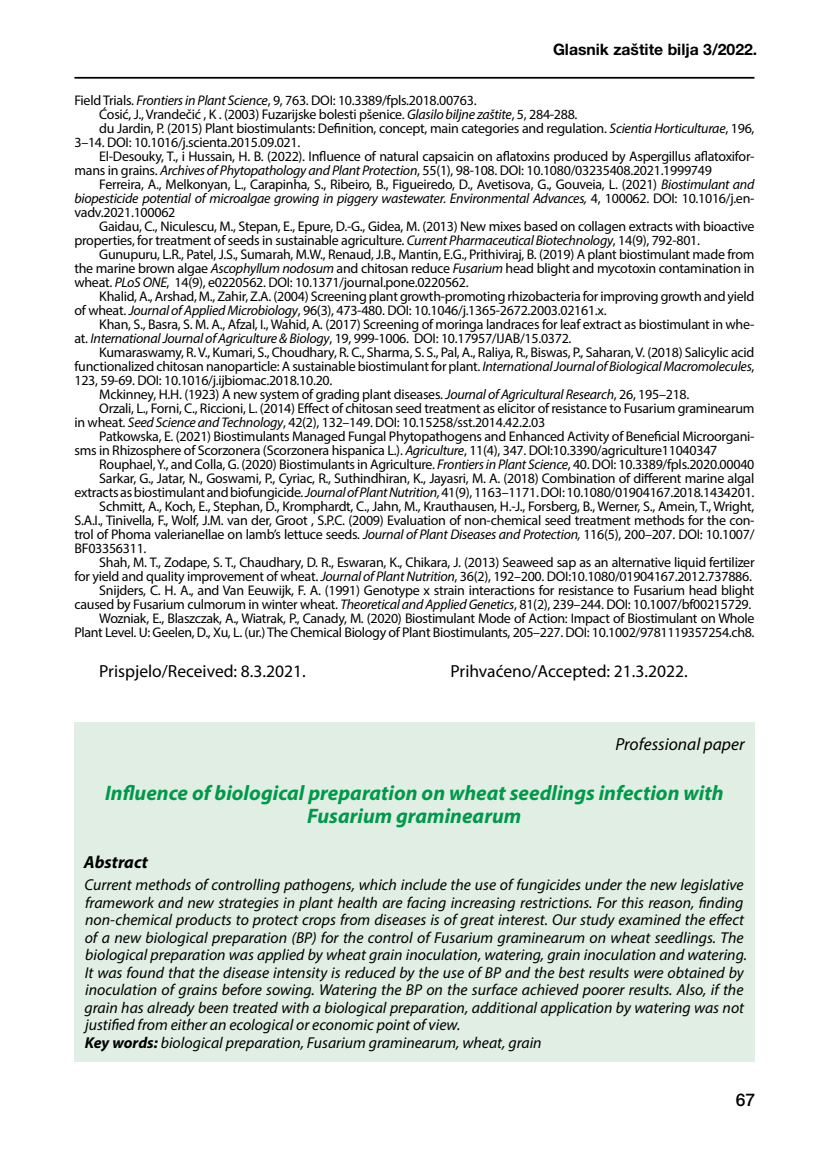
<style>
.page{position:relative;width:819px;height:1166px;background:#fff}
.page>*{position:absolute;margin:0;border:0;box-sizing:border-box;transform-origin:0 0}
.t1{font:italic 700 21px/22.8px "Myriad Pro";color:#00984a;text-align:center}
.t2{font:17.5px "Myriad Pro";color:#000}
.t3{font:italic 17.5px "Myriad Pro";color:#000}
.t4{font:italic 700 17.5px "Myriad Pro";color:#000}
.t5{font:500 17.5px "Helvetica Neue LT Pro";color:#000}
.t6{font:italic 15.75px/17.5px "Myriad Pro";color:#000}
.t7{font:700 15.75px "Helvetica Neue LT Pro";color:#000}
.t8{font:14px "Myriad Pro";letter-spacing:-.02em;color:#000}
.t9{font:italic 14px "Myriad Pro";letter-spacing:-.02em;color:#000}
.s1{font-style:italic}
.s2{font-style:normal}
.s3{font-weight:700}
</style>
<div class="page">
<hr style="left:74px;top:77px;width:680px;height:2px;background:#000">
<div style="left:74px;top:723px;width:680px;height:339px;background:#e0eee4"></div>
<p class="t7" style="left:553px;top:40px;width:206px">Glasnik zaštite bilja 3/2022.</p>
<p class="t8" style="left:74px;top:91px;width:403px">Field Trials. <span class="s1">Frontiers in Plant Science</span>, 9, 763. DOI: 10.3389/fpls.2018.00763.</p>
<p class="t8" style="left:99px;top:105px;width:479px">Ćosić, J., Vrandečić , K . (2003) Fuzarijske bolesti pšenice. <span class="s1">Glasilo biljne zaštite</span>, 5, 284-288.</p>
<p class="t8" style="left:99px;top:119px;width:656px">du Jardin, P. (2015) Plant biostimulants: Definition, concept, main categories and regulation. <span class="s1">Scientia Horticulturae</span>, 196,</p>
<p class="t8" style="left:74px;top:133px;width:227px">3–14. DOI: 10.1016/j.scienta.2015.09.021.</p>
<p class="t8" style="left:99px;top:147px;width:656px">El-Desouky, T., i Hussain, H. B. (2022). Influence of natural capsaicin on aflatoxins produced by Aspergillus aflatoxifor-</p>
<p class="t8" style="left:74px;top:161px;width:639px">mans in grains. <span class="s1">Archives of Phytopathology and Plant Protection</span>, 55(1), 98-108. DOI: 10.1080/03235408.2021.1999749</p>
<p class="t8" style="left:99px;top:175px;width:656px">Ferreira, A., Melkonyan, L., Carapinha, S., Ribeiro, B., Figueiredo, D., Avetisova, G., Gouveia, L. (2021) <span class="s1">Biostimulant and</span></p>
<p class="t9" style="left:74px;top:189px;width:681px">biopesticide potential of microalgae growing in piggery wastewater. Environmental Advances, <span class="s2">4, 100062. DOI: 10.1016/j.en-</span></p>
<p class="t8" style="left:74px;top:203px;width:102px">vadv.2021.100062</p>
<p class="t8" style="left:99px;top:217px;width:656px">Gaidau, C., Niculescu, M., Stepan, E., Epure, D.-G., Gidea, M. (2013) New mixes based on collagen extracts with bioactive</p>
<p class="t8" style="left:74px;top:231px;width:627px">properties, for treatment of seeds in sustainable agriculture. <span class="s1">Current Pharmaceutical Biotechnology</span>, 14(9), 792-801.</p>
<p class="t8" style="left:99px;top:245px;width:656px">Gunupuru, L.R., Patel, J.S., Sumarah, M.W., Renaud, J.B., Mantin, E.G., Prithiviraj, B. (2019) A plant biostimulant made from</p>
<p class="t8" style="left:74px;top:259px;width:681px">the marine brown algae <span class="s1">Ascophyllum nodosum</span> and chitosan reduce <span class="s1">Fusarium</span> head blight and mycotoxin contamination in</p>
<p class="t8" style="left:74px;top:273px;width:395px">wheat. <span class="s1">PLoS ONE</span>, 14(9), e0220562. DOI: 10.1371/journal.pone.0220562.</p>
<p class="t8" style="left:99px;top:287px;width:656px">Khalid, A., Arshad, M., Zahir, Z.A. (2004) Screening plant growth-promoting rhizobacteria for improving growth and yield</p>
<p class="t8" style="left:74px;top:301px;width:533px">of wheat. <span class="s1">Journal of Applied Microbiology</span>, 96(3), 473-480. DOI: 10.1046/j.1365-2672.2003.02161.x.</p>
<p class="t8" style="left:99px;top:315px;width:656px">Khan, S., Basra, S. M. A., Afzal, I., Wahid, A. (2017) Screening of moringa landraces for leaf extract as biostimulant in whe-</p>
<p class="t8" style="left:74px;top:329px;width:498px">at. <span class="s1">International Journal of Agriculture &amp; Biology</span>, 19, 999-1006. DOI: 10.17957/IJAB/15.0372.</p>
<p class="t8" style="left:99px;top:343px;width:656px">Kumaraswamy, R. V., Kumari, S., Choudhary, R. C., Sharma, S. S., Pal, A., Raliya, R., Biswas, P., Saharan, V. (2018) Salicylic acid</p>
<p class="t8" style="left:74px;top:357px;width:681px">functionalized chitosan nanoparticle: A sustainable biostimulant for plant. <span class="s1">International Journal of Biological Macromolecules</span>,</p>
<p class="t8" style="left:74px;top:371px;width:259px">123, 59-69. DOI: 10.1016/j.ijbiomac.2018.10.20.</p>
<p class="t8" style="left:99px;top:385px;width:591px">Mckinney, H.H. (1923) A new system of grading plant diseases. <span class="s1">Journal of Agricultural Research</span>, 26, 195–218.</p>
<p class="t8" style="left:99px;top:399px;width:656px">Orzali, L., Forni, C., Riccioni, L. (2014) Effect of chitosan seed treatment as elicitor of resistance to Fusarium graminearum</p>
<p class="t8" style="left:74px;top:413px;width:472px">in wheat. <span class="s1">Seed Science and Technology</span>, 42(2), 132–149. DOI: 10.15258/sst.2014.42.2.03</p>
<p class="t8" style="left:99px;top:427px;width:656px">Patkowska, E. (2021) Biostimulants Managed Fungal Phytopathogens and Enhanced Activity of Beneficial Microorgani-</p>
<p class="t8" style="left:74px;top:441px;width:644px">sms in Rhizosphere of Scorzonera (Scorzonera hispanica L.). <span class="s1">Agriculture</span>, 11(4), 347. DOI:10.3390/agriculture11040347</p>
<p class="t8" style="left:99px;top:455px;width:656px">Rouphael, Y., and Colla, G. (2020) Biostimulants in Agriculture. <span class="s1">Frontiers in Plant Science</span>, 40. DOI: 10.3389/fpls.2020.00040</p>
<p class="t8" style="left:99px;top:469px;width:656px">Sarkar, G., Jatar, N., Goswami, P., Cyriac, R., Suthindhiran, K., Jayasri, M. A. (2018) Combination of different marine algal</p>
<p class="t8" style="left:74px;top:483px;width:681px">extracts as biostimulant and biofungicide<span class="s1">. Journal of Plant Nutrition,</span> 41(9), 1163–1171. DOI: 10.1080/01904167.2018.1434201.</p>
<p class="t8" style="left:99px;top:497px;width:656px">Schmitt, A., Koch, E., Stephan, D., Kromphardt, C., Jahn, M., Krauthausen, H.-J., Forsberg, B., Werner, S., Amein, T., Wright,</p>
<p class="t8" style="left:74px;top:511px;width:681px">S.A.I., Tinivella, F., Wolf, J.M. van der, Groot , S.P.C. (2009) Evaluation of non-chemical seed treatment methods for the con-</p>
<p class="t8" style="left:74px;top:525px;width:681px">trol of Phoma valerianellae on lamb’s lettuce seeds<span class="s1">. Journal of Plant Diseases and Protection,</span> 116(5), 200–207. DOI: 10.1007/</p>
<p class="t8" style="left:74px;top:539px;width:73px">BF03356311.</p>
<p class="t8" style="left:99px;top:553px;width:656px">Shah, M. T., Zodape, S. T., Chaudhary, D. R., Eswaran, K., Chikara, J. (2013) Seaweed sap as an alternative liquid fertilizer</p>
<p class="t8" style="left:74px;top:567px;width:679px">for yield and quality improvement of wheat. <span class="s1">Journal of Plant Nutrition</span>, 36(2), 192–200. DOI:10.1080/01904167.2012.737886.</p>
<p class="t8" style="left:99px;top:581px;width:656px">Snijders, C. H. A., and Van Eeuwijk, F. A. (1991) Genotype x strain interactions for resistance to Fusarium head blight</p>
<p class="t8" style="left:74px;top:595px;width:678px">caused by Fusarium culmorum in winter wheat. <span class="s1">Theoretical and Applied Genetics</span>, 81(2), 239–244. DOI: 10.1007/bf00215729.</p>
<p class="t8" style="left:99px;top:609px;width:656px">Wozniak, E., Blaszczak, A., Wiatrak, P., Canady, M. (2020) Biostimulant Mode of Action: Impact of Biostimulant on Whole</p>
<p class="t8" style="left:74px;top:623px;width:681px">Plant Level. U: Geelen, D., Xu, L. (ur.) The Chemical Biology of Plant Biostimulants, 205–227. DOI: 10.1002/9781119357254.ch8.</p>
<p class="t2" style="left:99px;top:660px;width:208px">Prispjelo/Received: 8.3.2021.</p>
<p class="t2" style="left:450px;top:660px;width:239px">Prihvaćeno/Accepted: 21.3.2022.</p>
<p class="t3" style="left:615px;top:733px;width:131px">Professional paper</p>
<h1 class="t1" style="left:105px;top:781px;width:619px">Influence of biological preparation on wheat seedlings infection with<br>Fusarium graminearum</h1>
<p class="t4" style="left:84px;top:850px;width:66px">Abstract</p>
<p class="t6" style="left:84px;top:876px;width:664px">Current methods of controlling pathogens, which include the use of fungicides under the new legislative framework and new strategies in plant health are facing increasing restrictions. For this reason, finding non-chemical products to protect crops from diseases is of great interest. Our study examined the effect of a new biological preparation (BP) for the control of Fusarium graminearum on wheat seedlings. The biological preparation was applied by wheat grain inoculation, watering, grain inoculation and watering.<br>It was found that the disease intensity is reduced by the use of BP and the best results were obtained by inoculation of grains before sowing. Watering the BP on the surface achieved poorer results. Also, if the grain has already been treated with a biological preparation, additional application by watering was not justified from either an ecological or economic point of view.<br><span class="s3">Key words:</span> biological preparation, Fusarium graminearum, wheat, grain</p>
<p class="t5" style="left:735px;top:1090px;width:21px">67</p>
</div>
